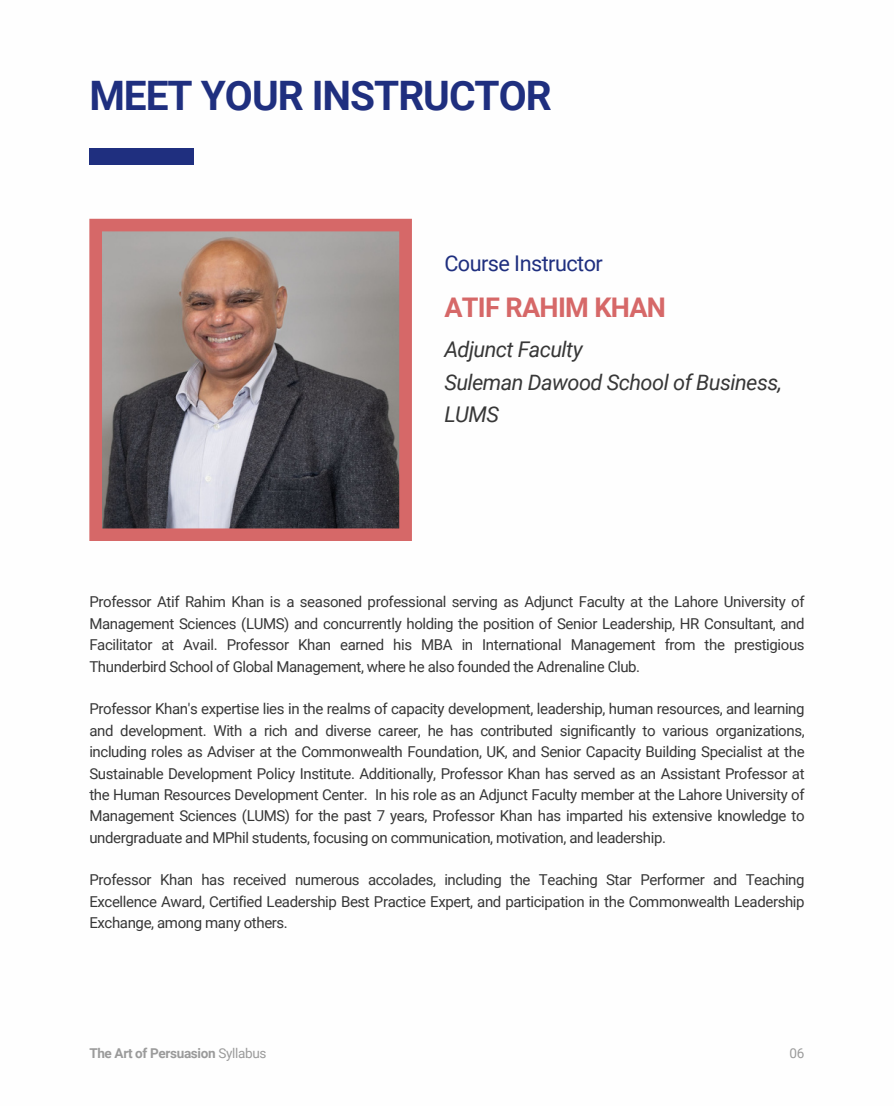
<style>
.page{position:relative;width:894px;height:1106px;background:#fff}
.page>*{position:absolute;margin:0;border:0;box-sizing:border-box;transform-origin:0 0}
.t1{font:700 40.65px "Roboto";letter-spacing:-.025em;color:#1f2f7f}
.t2{font:700 27px "Roboto";letter-spacing:-.025em;color:#d66868}
.t3{font:italic 21.6px/32.5px "Roboto";letter-spacing:-.025em;color:#373737}
.t4{font:21.6px "Roboto";letter-spacing:-.025em;color:#1f2f7f}
.t5{font:15px/21.3px "Roboto";letter-spacing:-.025em;color:#373737;text-align:justify}
.t6{font:700 13.5px "Roboto";letter-spacing:-.025em;color:#9b9b9b}
.t7{font:13.5px "Roboto";color:#9b9b9b}
.s1{font-weight:400}
</style>
<div class="page">
<div style="left:89px;top:148px;width:104px;height:16px;background:#1f2f7f"></div>
<svg style="left:89px;top:219px;width:323px;height:322px;background:#8d7675"></svg>
<h3 class="t1" style="left:89px;top:72px;width:463px">MEET YOUR INSTRUCTOR</h3>
<h2 class="t4" style="left:444px;top:250px;width:160px">Course Instructor</h2>
<h3 class="t2" style="left:444px;top:292px;width:223px">ATIF RAHIM KHAN</h3>
<p class="t3" style="left:444px;top:333px;width:339px">Adjunct Faculty<br>Suleman Dawood School of Business,<br>LUMS</p>
<p class="t5" style="left:89px;top:592px;width:716px">Professor Atif Rahim Khan is a seasoned professional serving as Adjunct Faculty at the Lahore University of Management Sciences (LUMS) and concurrently holding the position of Senior Leadership, HR Consultant, and Facilitator at Avail. Professor Khan earned his MBA in International Management from the prestigious Thunderbird School of Global Management, where he also founded the Adrenaline Club.</p>
<p class="t5" style="left:89px;top:699px;width:716px">Professor Khan's expertise lies in the realms of capacity development, leadership, human resources, and learning and development. With a rich and diverse career, he has contributed significantly to various organizations, including roles as Adviser at the Commonwealth Foundation, UK, and Senior Capacity Building Specialist at the Sustainable Development Policy Institute. Additionally, Professor Khan has served as an Assistant Professor at the Human Resources Development Center. In his role as an Adjunct Faculty member at the Lahore University of Management Sciences (LUMS) for the past 7 years, Professor Khan has imparted his extensive knowledge to undergraduate and MPhil students, focusing on communication, motivation, and leadership.</p>
<p class="t5" style="left:89px;top:870px;width:716px">Professor Khan has received numerous accolades, including the Teaching Star Performer and Teaching Excellence Award, Certified Leadership Best Practice Expert, and participation in the Commonwealth Leadership Exchange, among many others.</p>
<p class="t6" style="left:89px;top:1045px;width:178px">The Art of Persuasion <span class="s1">Syllabus</span></p>
<h1 class="t7" style="left:789px;top:1045px;width:16px">06</h1>
</div>
